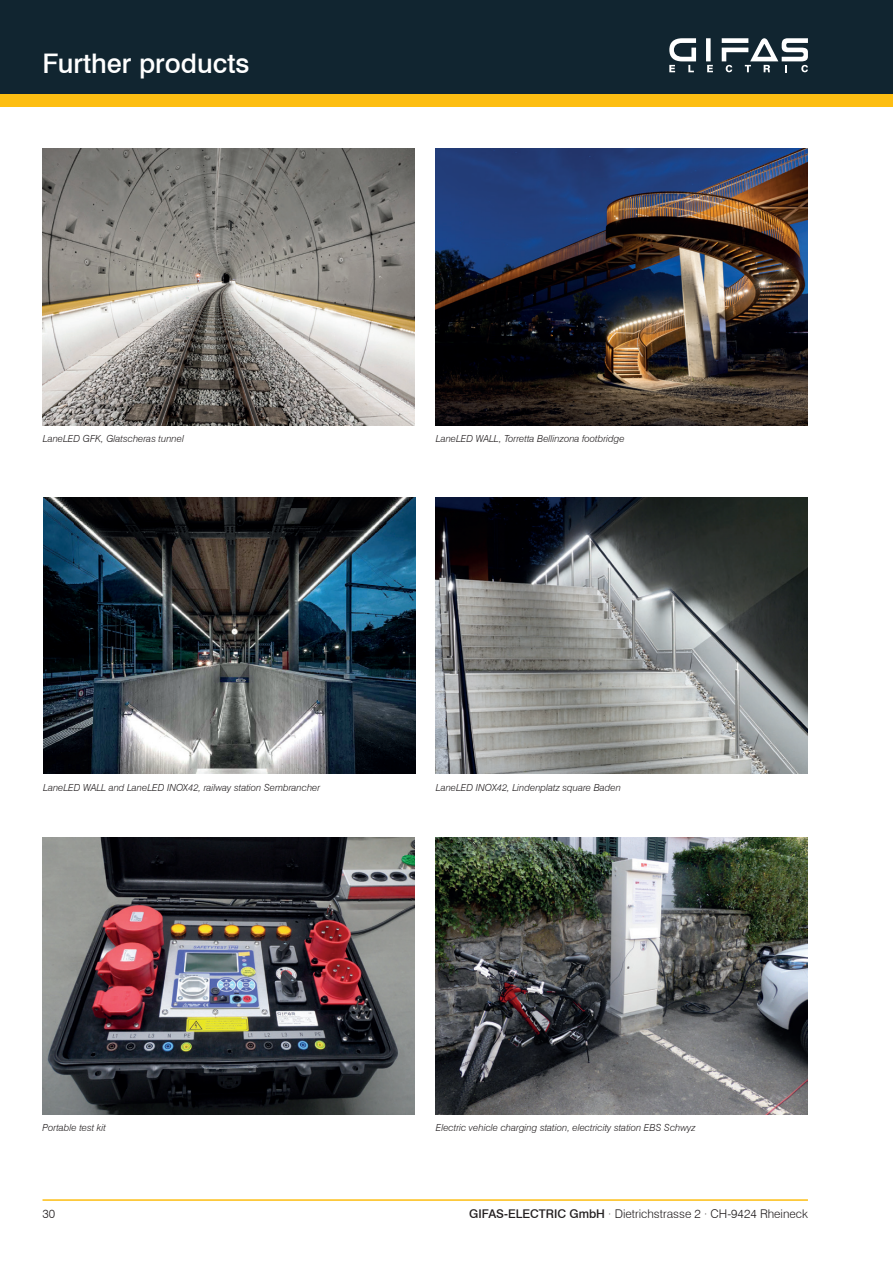
<style>
.page{position:relative;width:893px;height:1263px;background:#fff}
.page>*{position:absolute;margin:0;border:0;box-sizing:border-box;transform-origin:0 0}
.t1{font:500 27px "Swiss 721 BT";color:#fff}
.t2{font:300 12px "Swiss 721 BT";color:#231f20}
.t3{font:italic 300 9.75px "Swiss 721 BT";color:#231f20}
.s1{font-weight:500}
</style>
<div class="page">
<div style="left:0;top:89px;width:893px;height:17px;background:#fdbe12"></div>
<div style="left:0;top:0;width:893px;height:94px;background:#112530"></div>
<hr style="left:43px;top:1199px;width:765px;height:2px;background:#fdbe12">
<div style="left:706px;top:38px;width:5px;height:23px;background:#fff"></div>
<svg style="left:669px;top:38px;width:27px;height:34px"></svg>
<svg style="left:707px;top:65px;width:6px;height:7px"></svg>
<svg style="left:722px;top:38px;width:86px;height:34px"></svg>
<img style="left:436px;top:497px;width:372px;height:277px">
<img style="left:43px;top:497px;width:372px;height:277px">
<img style="left:43px;top:149px;width:372px;height:276px">
<img style="left:43px;top:838px;width:372px;height:276px">
<img style="left:436px;top:838px;width:372px;height:276px">
<img style="left:436px;top:149px;width:372px;height:276px">
<h1 class="t1" style="left:43px;top:47px;width:208px">Further products</h1>
<p class="t3" style="left:43px;top:432px;width:143px">LaneLED GFK, Glatscheras tunnel</p>
<p class="t3" style="left:436px;top:433px;width:190px">LaneLED WALL, Torretta Bellinzona footbridge</p>
<p class="t3" style="left:43px;top:781px;width:279px">LaneLED WALL and LaneLED INOX42, railway station Sembrancher</p>
<p class="t3" style="left:436px;top:781px;width:187px">LaneLED INOX42, Lindenplatz square Baden</p>
<p class="t3" style="left:43px;top:1122px;width:65px">Portable test kit</p>
<p class="t3" style="left:436px;top:1122px;width:261px">Electric vehicle charging station, electricity station EBS Schwyz</p>
<p class="t2" style="left:43px;top:1207px;width:14px">30</p>
<p class="t2" style="left:469px;top:1207px;width:340px"><span class="s1">GIFAS-ELECTRIC GmbH</span> · Dietrichstrasse 2 · CH-9424 Rheineck</p>
</div>
